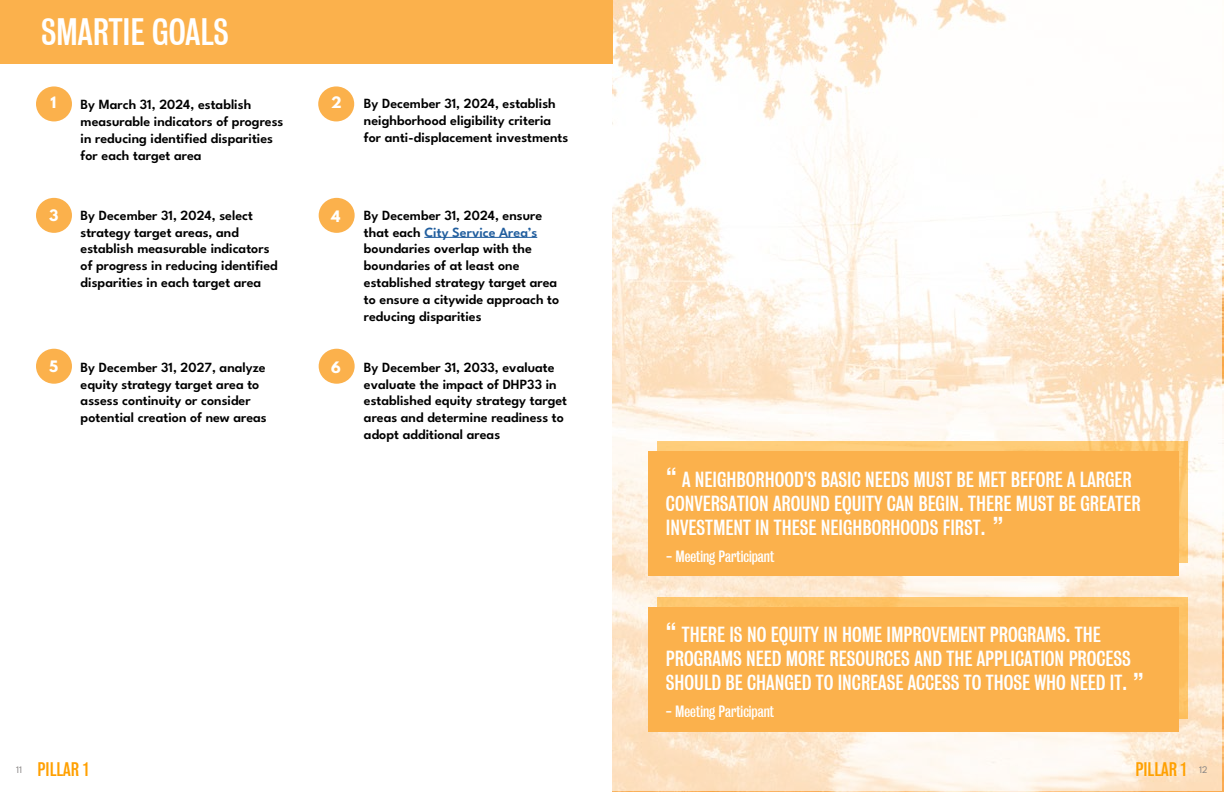
<style>
.page{position:relative;width:1224px;height:792px;background:#fff}
.page>*{position:absolute;margin:0;border:0;box-sizing:border-box;transform-origin:0 0}
.t1{font:35px "Bureau";color:#fff}
.t2{font:25px "Bureau";color:#fff}
.t3{font:20px/24px "Bureau";color:#fff}
.t4{font:18px "Bureau";color:#ffa000}
.t5{font:15px "Bureau";color:#fff}
.t6{font:600 14px/16.8px "League Spartan";color:#000}
.t7{font:700 14px "League Spartan";color:#fff}
.t8{font:10px "League Spartan";color:#898685}
.s1{color:#215e9e}
.s2{font-size:25px}
</style>
<div class="page">
<svg style="left:611px;top:0;width:611px;height:791px"></svg>
<div style="left:658px;top:597px;width:530px;height:122px;background:#fec66b"></div>
<svg style="left:658px;top:442px;width:530px;height:121px;background:#fdca76"></svg>
<hr style="left:424px;top:237px;width:113px;height:1px;background:#215e9e">
<div style="left:319px;top:198px;width:36px;height:35px;background:#fbb14c;border-radius:50%"></div>
<div style="left:36px;top:86px;width:36px;height:35px;background:#fbb14c;border-radius:50%"></div>
<div style="left:0;top:0;width:612px;height:63px;background:#fbb14c"></div>
<div style="left:318px;top:86px;width:36px;height:35px;background:#fbb14c;border-radius:50%"></div>
<div style="left:36px;top:198px;width:36px;height:35px;background:#fbb14c;border-radius:50%"></div>
<div style="left:648px;top:607px;width:531px;height:125px;background:#fbb14c"></div>
<div style="left:648px;top:451px;width:531px;height:125px;background:#fbb14c"></div>
<div style="left:319px;top:349px;width:36px;height:35px;background:#fbb14c;border-radius:50%"></div>
<div style="left:36px;top:349px;width:36px;height:35px;background:#fbb14c;border-radius:50%"></div>
<h1 class="t1" style="left:41px;top:12px;width:189px">SMARTIE GOALS</h1>
<p class="t7" style="left:50px;top:92px;width:7px">1</p>
<p class="t6" style="left:81px;top:95px;width:204px">By March 31, 2024, establish measurable indicators of progress in reducing identified disparities for each target area</p>
<p class="t7" style="left:331px;top:92px;width:12px">2</p>
<p class="t6" style="left:364px;top:94px;width:206px">By December 31, 2024, establish neighborhood eligibility criteria for anti-displacement investments</p>
<p class="t7" style="left:49px;top:204px;width:11px">3</p>
<p class="t6" style="left:81px;top:206px;width:199px">By December 31, 2024, select strategy target areas, and establish measurable indicators of progress in reducing identified disparities in each target area</p>
<p class="t7" style="left:331px;top:205px;width:11px">4</p>
<p class="t6" style="left:364px;top:206px;width:197px">By December 31, 2024, ensure that each <span class="s1">City Service Area’s </span>boundaries overlap with the boundaries of at least one established strategy target area to ensure a citywide approach to reducing disparities</p>
<p class="t7" style="left:49px;top:355px;width:10px">5</p>
<p class="t6" style="left:81px;top:357px;width:187px">By December 31, 2027, analyze</p>
<p class="t7" style="left:331px;top:356px;width:11px">6</p>
<p class="t6" style="left:81px;top:374px;width:188px">equity strategy target area to assess continuity or consider potential creation of new areas</p>
<p class="t6" style="left:364px;top:357px;width:205px">By December 31, 2033, evaluate evaluate the impact of DHP33 in established equity strategy target areas and determine readiness to adopt additional areas</p>
<h3 class="t3" style="left:666px;top:467px;width:476px"><span class="s2">“</span> A NEIGHBORHOOD'S BASIC NEEDS MUST BE MET BEFORE A LARGER<br>CONVERSATION AROUND EQUITY CAN BEGIN. THERE MUST BE GREATER<br>INVESTMENT IN THESE NEIGHBORHOODS FIRST.</h3>
<p class="t5" style="left:666px;top:548px;width:110px">- Meeting Participant</p>
<h2 class="t2" style="left:993px;top:513px;width:12px">”</h2>
<h3 class="t3" style="left:666px;top:623px;width:467px"><span class="s2">“</span> THERE IS NO EQUITY IN HOME IMPROVEMENT PROGRAMS. THE<br>PROGRAMS NEED MORE RESOURCES AND THE APPLICATION PROCESS<br>SHOULD BE CHANGED TO INCREASE ACCESS TO THOSE WHO NEED IT.</h3>
<p class="t5" style="left:666px;top:703px;width:110px">- Meeting Participant</p>
<h2 class="t2" style="left:1133px;top:668px;width:12px">”</h2>
<p class="t4" style="left:38px;top:759px;width:53px">PILLAR 1</p>
<p class="t4" style="left:1135px;top:759px;width:53px">PILLAR 1</p>
<p class="t8" style="left:16px;top:762px;width:8px">11</p>
<p class="t8" style="left:1199px;top:762px;width:10px">12</p>
</div>
